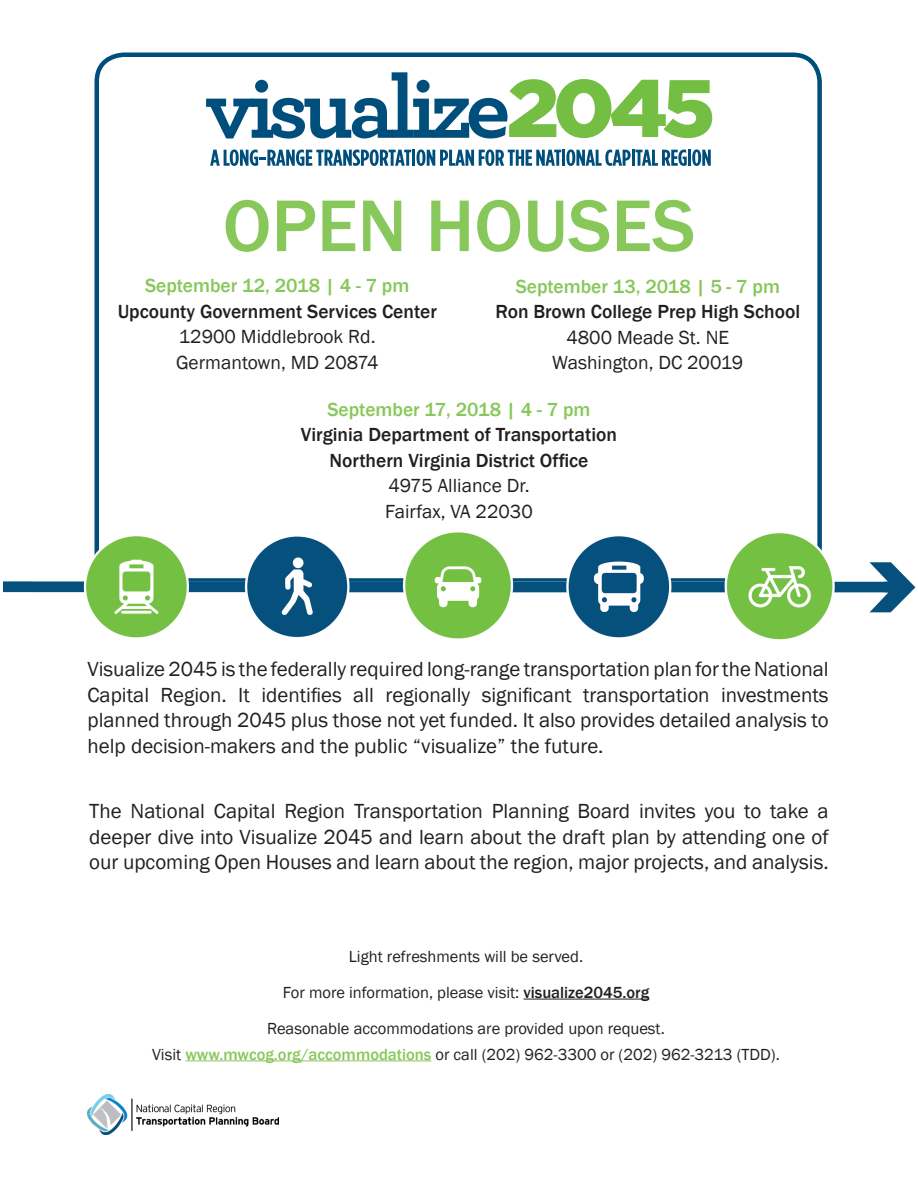
<style>
.page{position:relative;width:918px;height:1188px;background:#fff}
.page>*{position:absolute;margin:0;border:0;box-sizing:border-box;transform-origin:0 0}
.t1{font:500 75.75px "Franklin Gothic";color:#88c75a}
.t2{font:21px/25.5px "Franklin Gothic";color:#231f20;text-align:justify}
.t3{font:500 19.5px "Franklin Gothic";color:#231f20}
.t4{font:19.5px "Franklin Gothic";color:#231f20}
.t5{font:500 19.5px "Franklin Gothic";color:#88c75a}
.t6{font:16.5px/25.5px "Franklin Gothic";color:#231f20;text-align:center}
.s1{font-weight:500}
.s2{font-weight:500;color:#88c75a}
</style>
<div class="page">
<div style="left:94px;top:52px;width:728px;height:531px;border:4px solid #004e7b;border-radius:27px"></div>
<svg style="left:206px;top:72px;width:506px;height:67px"></svg>
<svg style="left:210px;top:149px;width:201px;height:17px"></svg>
<hr style="left:412px;top:150px;width:3px;height:16px;background:#004e7b">
<svg style="left:417px;top:149px;width:294px;height:17px"></svg>
<img style="left:87px;top:1094px;width:191px;height:40px">
<img style="left:3px;top:513px;width:913px;height:127px">
<hr style="left:524px;top:999px;width:125px;height:1px;background:#231f20">
<hr style="left:185px;top:1060px;width:246px;height:1px;background:#88c75a">
<p class="t1" style="left:223px;top:179px;width:474px">OPEN HOUSES</p>
<p class="t5" style="left:145px;top:274px;width:266px">September 12, 2018 | 4 - 7 pm</p>
<p class="t3" style="left:118px;top:299px;width:321px">Upcounty Government Services Center</p>
<p class="t4" style="left:179px;top:325px;width:198px">12900 Middlebrook Rd.</p>
<p class="t4" style="left:176px;top:350px;width:204px">Germantown, MD 20874</p>
<p class="t5" style="left:516px;top:274px;width:266px">September 13, 2018 | 5 - 7 pm</p>
<p class="t3" style="left:495px;top:300px;width:306px">Ron Brown College Prep High School</p>
<p class="t4" style="left:566px;top:325px;width:164px">4800 Meade St. NE</p>
<p class="t4" style="left:552px;top:351px;width:193px">Washington, DC 20019</p>
<p class="t5" style="left:327px;top:397px;width:265px">September 17, 2018 | 4 - 7 pm</p>
<p class="t3" style="left:301px;top:423px;width:318px">Virginia Department of Transportation</p>
<p class="t3" style="left:330px;top:448px;width:261px">Northern Virginia District Office</p>
<p class="t4" style="left:388px;top:474px;width:143px">4975 Alliance Dr.</p>
<p class="t4" style="left:385px;top:499px;width:149px">Fairfax, VA 22030</p>
<p class="t2" style="left:87px;top:657px;width:743px">Visualize 2045 is the federally required long-range transportation plan for the National Capital Region. It identifies all regionally significant transportation investments planned through 2045 plus those not yet funded. It also provides detailed analysis to help decision-makers and the public “visualize” the future.</p>
<p class="t2" style="left:89px;top:799px;width:741px">The National Capital Region Transportation Planning Board invites you to take a deeper dive into Visualize 2045 and learn about the draft plan by attending one of our upcoming Open Houses and learn about the region, major projects, and analysis.</p>
<p class="t6" style="left:349px;top:944px;width:236px">Light refreshments will be served.</p>
<p class="t6" style="left:283px;top:980px;width:368px">For more information, please visit: <span class="s1">visualize2045.org</span></p>
<p class="t6" style="left:152px;top:1016px;width:629px">Reasonable accommodations are provided upon request.<br>Visit <span class="s2">www.mwcog.org/accommodations</span> or call (202) 962-3300 or (202) 962-3213 (TDD).</p>
</div>
